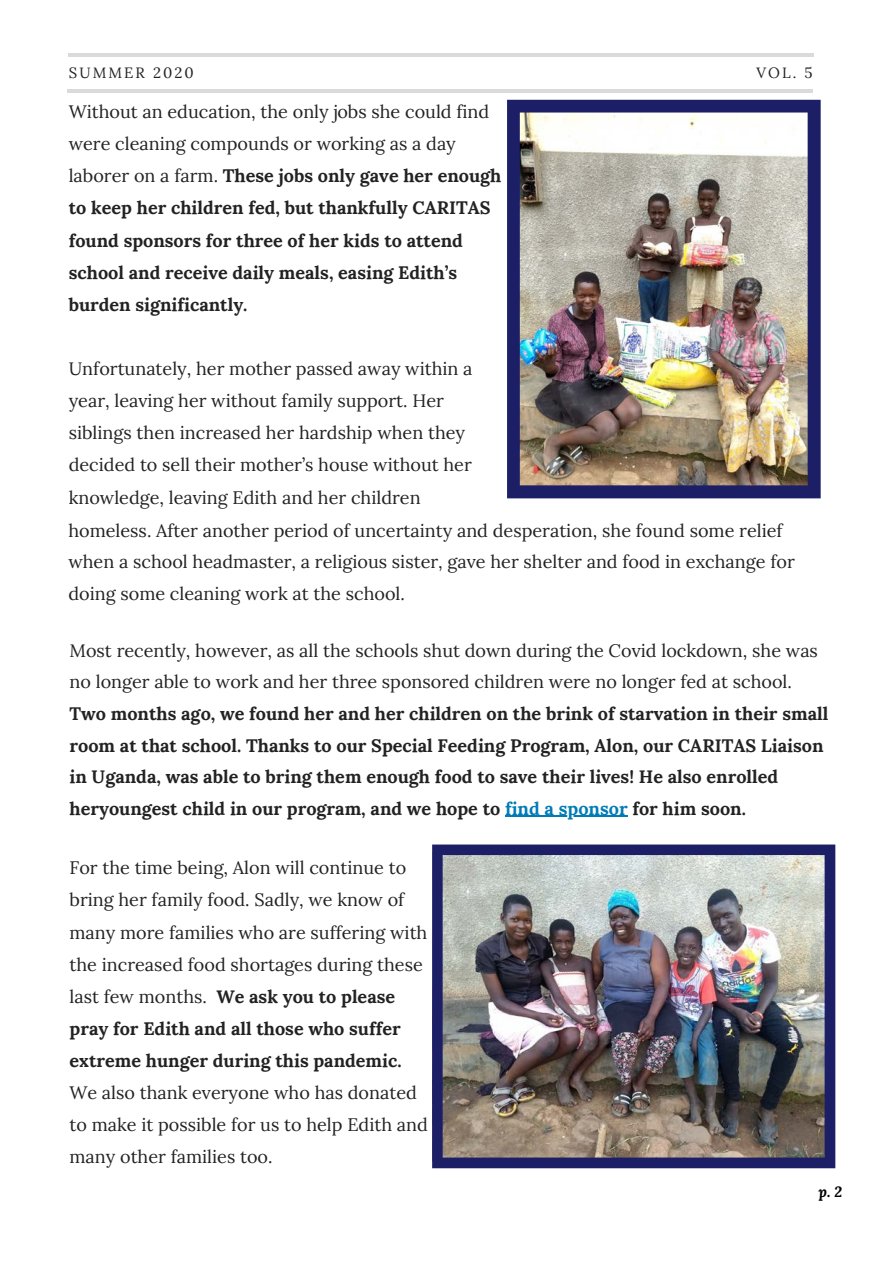
<style>
.page{position:relative;width:894px;height:1264px;background:#fff}
.page>*{position:absolute;margin:0;border:0;box-sizing:border-box;transform-origin:0 0}
.t1{font:18px/32.1px "Lora";color:#222}
.t2{font:700 18px/32.1px "Lora";color:#222}
.t3{font:14.85px "Lora";letter-spacing:.14em;color:#222}
.t4{font:italic 700 14.85px "Lora";color:#000}
.s1{font-weight:400}
.s2{color:#007bb6}
.s3{font-weight:700}
</style>
<div class="page">
<hr style="left:69px;top:53px;width:744px;height:4px;background:#dadada">
<img style="left:507px;top:100px;width:313px;height:398px">
<img style="left:432px;top:844px;width:403px;height:324px">
<hr style="left:505px;top:815px;width:122px;height:2px;background:#007bb6">
<hr style="left:67px;top:89px;width:745px;height:4px;background:#dadada">
<p class="t3" style="left:69px;top:63px;width:126px">SUMMER 2020</p>
<p class="t3" style="left:756px;top:63px;width:58px">VOL. 5</p>
<p class="t2" style="left:69px;top:95px;width:434px"><span class="s1">Without an education, the only jobs she could find were cleaning compounds or working as a day laborer on a farm.</span> These jobs only gave her enough to keep her children fed, but thankfully CARITAS found sponsors for three of her kids to attend school and receive daily meals, easing Edith’s burden significantly.</p>
<p class="t1" style="left:68px;top:352px;width:727px">Unfortunately, her mother passed away within a<br>year, leaving her without family support. Her<br>siblings then increased her hardship when they<br>decided to sell their mother’s house without her<br>knowledge, leaving Edith and her children<br>homeless. After another period of uncertainty and desperation, she found some relief when a school headmaster, a religious sister, gave her shelter and food in exchange for doing some cleaning work at the school.</p>
<p class="t1" style="left:69px;top:634px;width:749px;line-height:31.5px">Most recently, however, as all the schools shut down during the Covid lockdown, she was no longer able to work and her three sponsored children were no longer fed at school.</p>
<p class="t2" style="left:69px;top:697px;width:760px;line-height:31.5px">Two months ago, we found her and her children on the brink of starvation in their small room at that school. Thanks to our Special Feeding Program, Alon, our CARITAS Liaison in Uganda, was able to bring them enough food to save their lives! He also enrolled heryoungest child in our program, and we hope to <span class="s2">find a sponsor</span> for him soon.</p>
<p class="t1" style="left:69px;top:851px;width:359px">For the time being, Alon will continue to bring her family food. Sadly, we know of many more families who are suffering with the increased food shortages during these last few months. <span class="s3">We ask you to please pray for Edith and all those who suffer extreme hunger during this pandemic.</span></p>
<p class="t1" style="left:69px;top:1076px;width:360px">We also thank everyone who has donated to make it possible for us to help Edith and many other families too.</p>
<p class="t4" style="left:818px;top:1181px;width:25px">p. 2</p>
</div>
